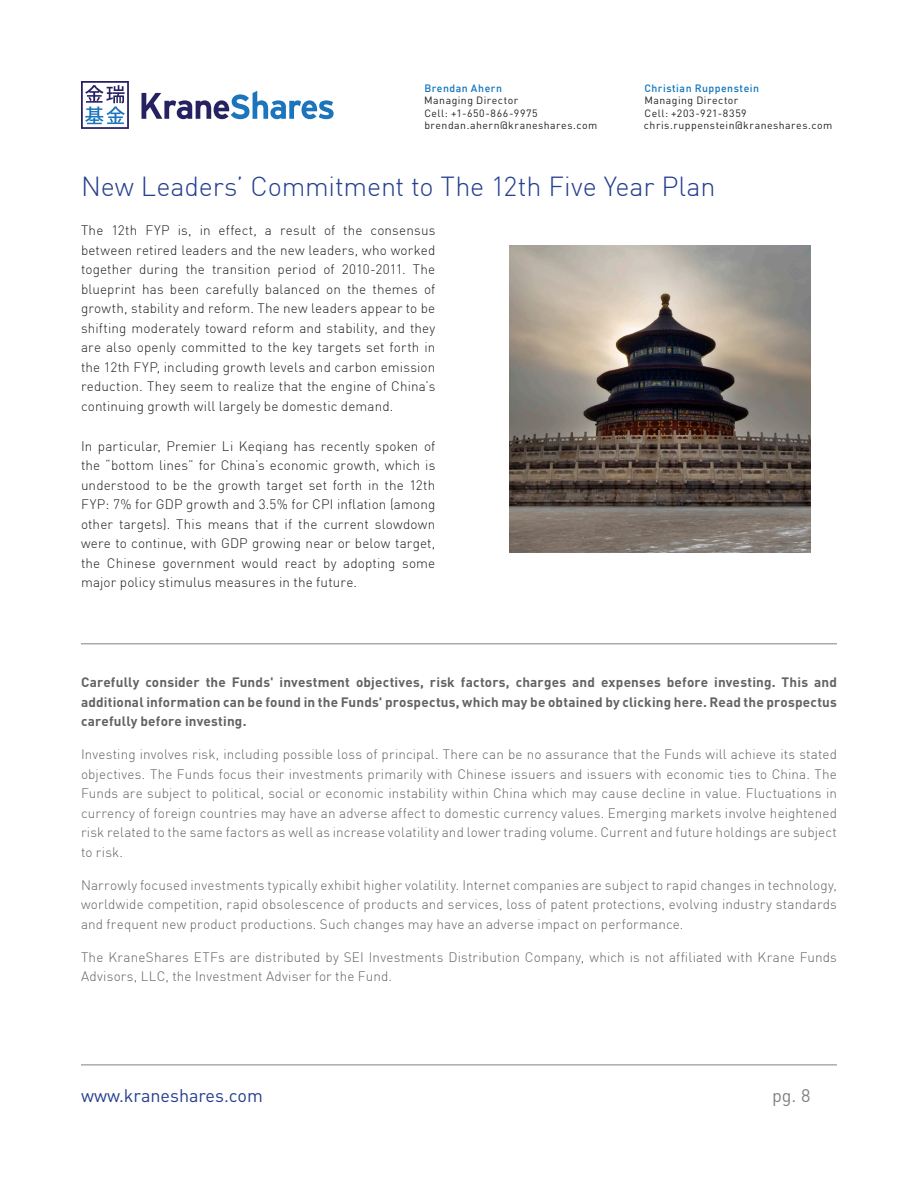
<style>
.page{position:relative;width:918px;height:1188px;background:#fff}
.page>*{position:absolute;margin:0;border:0;box-sizing:border-box;transform-origin:0 0}
.t1{font:300 27px "DIN";letter-spacing:-.005em;color:#253f8e}
.t2{font:18px "DIN";color:#253f8e}
.t3{font:18px "DIN";color:#808285}
.t4{font:300 13.5px/19.5px "DIN";letter-spacing:.01em;color:#636366;text-align:justify}
.t5{font:300 13.5px/19.5px "DIN";letter-spacing:.01em;color:#231f20;text-align:justify}
.t6{font:700 13.5px/19.5px "DIN";letter-spacing:.015em;color:#636366;text-align:justify}
.t7{font:10.5px/12.6px "DIN";letter-spacing:.05em;color:#231f20}
.t8{font:500 10.5px "DIN";letter-spacing:.05em;color:#1074bc}
</style>
<div class="page">
<svg style="left:142px;top:91px;width:192px;height:28px"></svg>
<svg style="left:81px;top:81px;width:48px;height:48px"></svg>
<hr style="left:81px;top:1065px;width:756px;height:1px;background:#808285">
<hr style="left:81px;top:644px;width:756px;height:1px;background:#808285">
<img style="left:509px;top:246px;width:301px;height:307px">
<p class="t8" style="left:424px;top:81px;width:79px">Brendan Ahern</p>
<p class="t7" style="left:424px;top:94px;width:175px">Managing Director<br>Cell: +1-650-866-9975 brendan.ahern@kraneshares.com</p>
<p class="t8" style="left:644px;top:81px;width:116px">Christian Ruppenstein</p>
<p class="t7" style="left:644px;top:94px;width:190px">Managing Director<br>Cell: +203-921-8359 chris.ruppenstein@kraneshares.com</p>
<p class="t1" style="left:81px;top:170px;width:636px">New Leaders’ Commitment to The 12th Five Year Plan</p>
<p class="t5" style="left:81px;top:221px;width:356px">The 12th FYP is, in effect, a result of the consensus between retired leaders and the new leaders, who worked together during the transition period of 2010-2011. The blueprint has been carefully balanced on the themes of growth, stability and reform. The new leaders appear to be shifting moderately toward reform and stability, and they are also openly committed to the key targets set forth in the 12th FYP, including growth levels and carbon emission reduction. They seem to realize that the engine of China’s continuing growth will largely be domestic demand.</p>
<p class="t5" style="left:81px;top:436px;width:356px">In particular, Premier Li Keqiang has recently spoken of the “bottom lines” for China’s economic growth, which is understood to be the growth target set forth in the 12th FYP: 7% for GDP growth and 3.5% for CPI inflation (among other targets). This means that if the current slowdown were to continue, with GDP growing near or below target, the Chinese government would react by adopting some major policy stimulus measures in the future.</p>
<p class="t6" style="left:81px;top:672px;width:758px">Carefully consider the Funds' investment objectives, risk factors, charges and expenses before investing. This and additional information can be found in the Funds' prospectus, which may be obtained by clicking here. Read the prospectus carefully before investing.</p>
<p class="t4" style="left:81px;top:745px;width:758px">Investing involves risk, including possible loss of principal. There can be no assurance that the Funds will achieve its stated objectives. The Funds focus their investments primarily with Chinese issuers and issuers with economic ties to China. The Funds are subject to political, social or economic instability within China which may cause decline in value. Fluctuations in currency of foreign countries may have an adverse affect to domestic currency values. Emerging markets involve heightened risk related to the same factors as well as increase volatility and lower trading volume. Current and future holdings are subject to risk.</p>
<p class="t4" style="left:81px;top:875px;width:758px">Narrowly focused investments typically exhibit higher volatility. Internet companies are subject to rapid changes in technology, worldwide competition, rapid obsolescence of products and services, loss of patent protections, evolving industry standards and frequent new product productions. Such changes may have an adverse impact on performance.</p>
<p class="t4" style="left:81px;top:947px;width:757px">The KraneShares ETFs are distributed by SEI Investments Distribution Company, which is not affiliated with Krane Funds<br>Advisors, LLC, the Investment Adviser for the Fund.</p>
<h2 class="t2" style="left:81px;top:1084px;width:183px">www.kraneshares.com</h2>
<h2 class="t3" style="left:772px;top:1084px;width:40px">pg. 8</h2>
</div>
